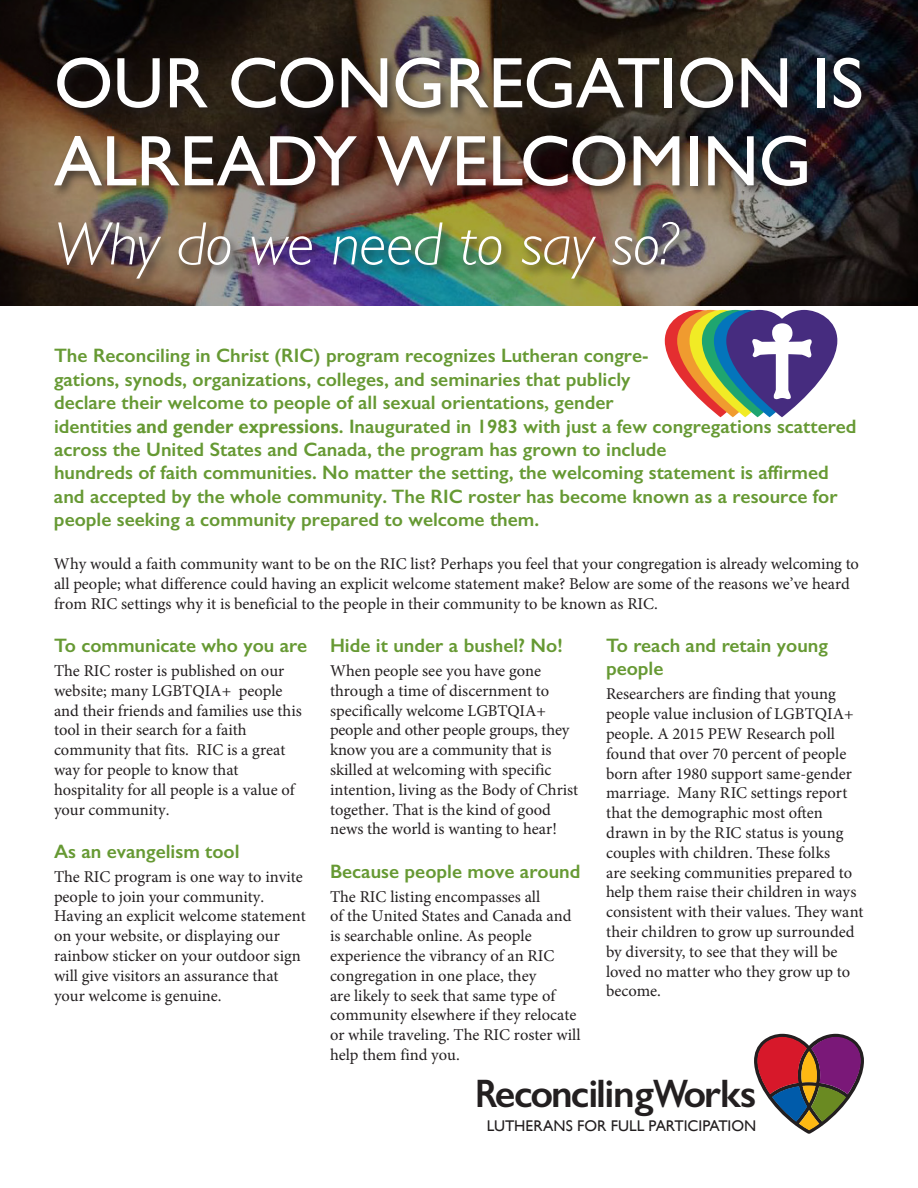
<style>
.page{position:relative;width:918px;height:1188px;background:#fff}
.page>*{position:absolute;margin:0;border:0;box-sizing:border-box;transform-origin:0 0}
.t1{font:72px/78px "Gill Sans";letter-spacing:-.005em;color:#fff}
.t2{font:italic 300 61.5px "Gill Sans";letter-spacing:-.01em;color:#fff}
.t3{font:600 39.9px "Gill Sans";letter-spacing:-.045em;color:#231f20;scale:.88 1}
.t4{font:600 19.5px/23.4px "Gill Sans";color:#693}
.t5{font:16.5px/19.8px "Minion Pro";color:#231f20}
.t6{font:15.45px "Gill Sans";letter-spacing:-.005em;color:#231f20}
.s1{font-family:"Minion Pro";font-weight:700}
.s2{font-weight:700}
</style>
<div class="page">
<img style="left:0;top:0;width:918px;height:306px">
<div style="left:51px;top:54px;width:822px;height:237px;background:#231f20;opacity:.75"></div>
<svg style="left:665px;top:310px;width:172px;height:107px"></svg>
<svg style="left:754px;top:1034px;width:110px;height:100px"></svg>
<p class="t1" style="left:54px;top:43px;width:811px">OUR CONGREGATION IS<br>ALREADY WELCOMING</p>
<p class="t2" style="left:54px;top:209px;width:625px">Why do we need to say so?</p>
<p class="t4" style="left:54px;top:344px;width:804px">The Reconciling in Christ (RIC) program recognizes Lutheran congre-<br>gations, synods, organizations, colleges, and seminaries that publicly<br>declare their welcome to people of all sexual orientations<span class="s1">,</span> gender<br>identities <span class="s2">and gender expressions</span>. Inaugurated in 1983 with just a few congregations scattered across the United States and Canada, the program has grown to include<br>hundreds of faith communities. No matter the setting, the welcoming statement is affirmed and accepted by the whole community. The RIC roster has become known as a resource for people seeking a community prepared to welcome them.</p>
<p class="t5" style="left:54px;top:554px;width:806px">Why would a faith community want to be on the RIC list? Perhaps you feel that your congregation is already welcoming to all people; what difference could having an explicit welcome statement make? Below are some of the reasons we’ve heard from RIC settings why it is beneficial to the people in their community to be known as RIC.</p>
<p class="t4" style="left:330px;top:634px;width:234px">Hide it under a bushel? No!</p>
<p class="t5" style="left:330px;top:661px;width:250px">When people see you have gone through a time of discernment to specifically welcome LGBTQIA+ people and other people groups, they know you are a community that is skilled at welcoming with specific intention, living as the Body of Christ together. That is the kind of good news the world is wanting to hear!</p>
<p class="t4" style="left:330px;top:859px;width:252px">Because people move around</p>
<p class="t5" style="left:330px;top:886px;width:252px">The RIC listing encompasses all<br>of the United States and Canada and is searchable online. As people experience the vibrancy of an RIC congregation in one place, they<br>are likely to seek that same type of community elsewhere if they relocate or while traveling. The RIC roster will help them find you.</p>
<p class="t4" style="left:54px;top:634px;width:255px">To communicate who you are</p>
<p class="t5" style="left:54px;top:661px;width:249px">The RIC roster is published on our website; many LGBTQIA+ people and their friends and families use this tool in their search for a faith community that fits. RIC is a great way for people to know that hospitality for all people is a value of your community.</p>
<p class="t4" style="left:54px;top:839px;width:187px">As an evangelism tool</p>
<p class="t5" style="left:54px;top:867px;width:253px">The RIC program is one way to invite people to join your community.<br>Having an explicit welcome statement on your website, or displaying our rainbow sticker on your outdoor sign will give visitors an assurance that your welcome is genuine.</p>
<p class="t4" style="left:606px;top:634px;width:224px">To reach and retain young people</p>
<p class="t5" style="left:606px;top:684px;width:259px">Researchers are finding that young people value inclusion of LGBTQIA+ people. A 2015 PEW Research poll found that over 70 percent of people born after 1980 support same-gender marriage. Many RIC settings report that the demographic most often drawn in by the RIC status is young couples with children. These folks<br>are seeking communities prepared to help them raise their children in ways consistent with their values. They want their children to grow up surrounded by diversity, to see that they will be loved no matter who they grow up to become.</p>
<p class="t3" style="left:475px;top:1070px;width:321px">ReconcilingWorks</p>
<p class="t6" style="left:487px;top:1117px;width:271px">LUTHERANS FOR FULL PARTICIPATION</p>
</div>
